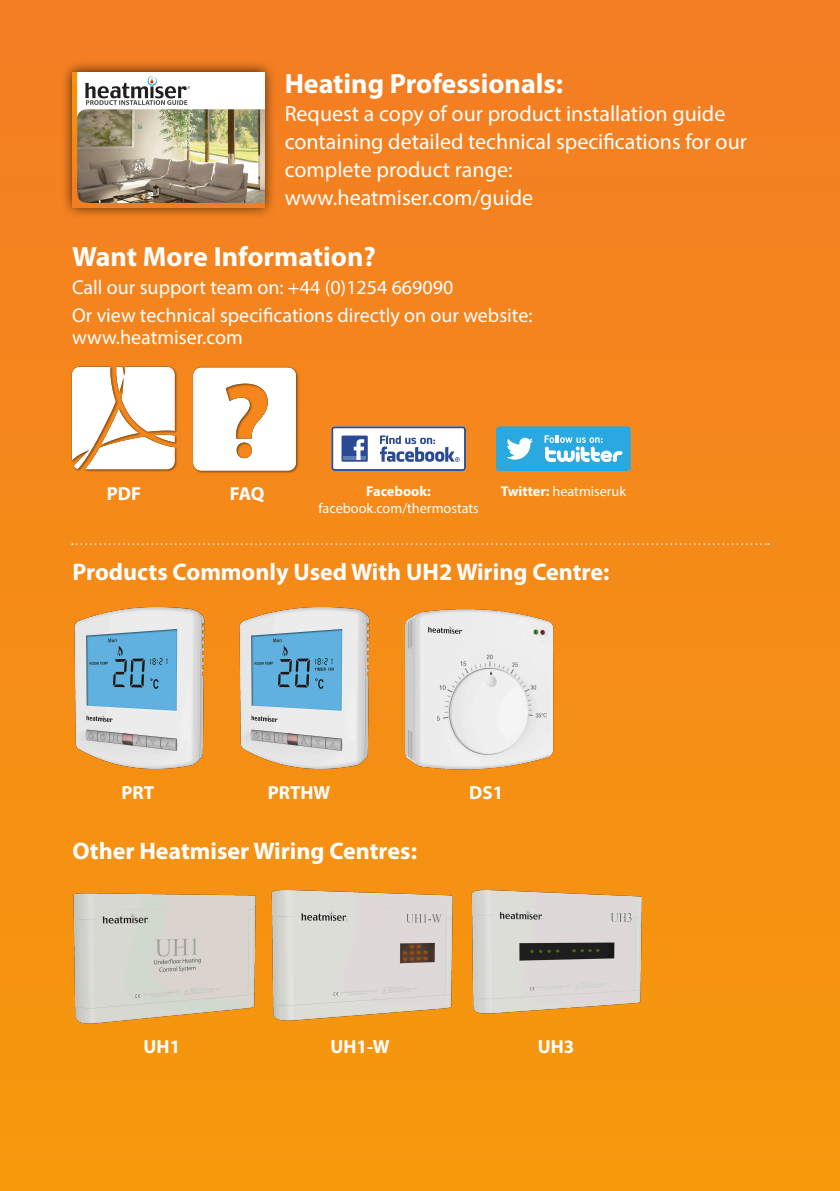
<style>
.page{position:relative;width:840px;height:1191px;background:#fff}
.page>*{position:absolute;margin:0;border:0;box-sizing:border-box;transform-origin:0 0}
.t1{font:700 28px "Myriad Pro";color:#fff}
.t2{font:700 24px "Myriad Pro";color:#fff}
.t3{font:22px "Myriad Pro";color:#fff}
.t4{font:20px/22px "Myriad Pro";color:#fff}
.t5{font:700 19px "Myriad Pro";color:#fff}
.t6{font:14.2px "Myriad Pro";color:#fff}
.t7{font:700 14.2px "Myriad Pro";color:#fff}
.s1{font-weight:700}
</style>
<div class="page">
<div style="left:0;top:0;width:839px;height:1191px;background:linear-gradient(to bottom,#f47d24,#f69a0b)"></div>
<img style="left:66px;top:361px;width:115px;height:115px">
<img style="left:188px;top:365px;width:113px;height:111px">
<div style="left:60px;top:60px;width:216px;height:159px;background:#000;opacity:.75"></div>
<img style="left:72px;top:72px;width:192px;height:135px">
<svg style="left:495px;top:426px;width:135px;height:45px;background:#55b7e2"></svg>
<svg style="left:331px;top:426px;width:134px;height:45px"></svg>
<svg style="left:72px;top:543px;width:696px;height:2px"></svg>
<img style="left:41px;top:596px;width:166px;height:190px">
<img style="left:207px;top:596px;width:185px;height:190px">
<img style="left:392px;top:596px;width:190px;height:190px">
<img style="left:266px;top:850px;width:190px;height:190px">
<img style="left:462px;top:850px;width:190px;height:190px">
<img style="left:68px;top:850px;width:190px;height:190px">
<p class="t1" style="left:284px;top:65px;width:280px">Heating Professionals:</p>
<p class="t3" style="left:284px;top:100px;width:442px">Request a copy of our product installation guide</p>
<p class="t3" style="left:284px;top:128px;width:463px">containing detailed technical specifications for our</p>
<p class="t3" style="left:284px;top:156px;width:229px">complete product range:</p>
<p class="t3" style="left:284px;top:184px;width:250px">www.heatmiser.com/guide</p>
<p class="t1" style="left:72px;top:238px;width:305px">Want More Information?</p>
<p class="t4" style="left:72px;top:276px;width:382px">Call our support team on: +44 (0)1254 669090</p>
<p class="t4" style="left:72px;top:304px;width:462px">Or view technical specifications directly on our website: www.heatmiser.com</p>
<p class="t5" style="left:107px;top:481px;width:36px">PDF</p>
<p class="t5" style="left:230px;top:481px;width:36px">FAQ</p>
<p class="t7" style="left:366px;top:482px;width:66px">Facebook:</p>
<p class="t6" style="left:500px;top:482px;width:127px"><span class="s1">Twitter:</span> heatmiseruk</p>
<p class="t6" style="left:318px;top:499px;width:162px">facebook.com/thermostats</p>
<p class="t2" style="left:72px;top:556px;width:538px">Products Commonly Used With UH2 Wiring Centre:</p>
<p class="t5" style="left:121px;top:779px;width:34px">PRT</p>
<p class="t5" style="left:268px;top:779px;width:64px">PRTHW</p>
<p class="t5" style="left:469px;top:779px;width:35px">DS1</p>
<p class="t2" style="left:72px;top:835px;width:346px">Other Heatmiser Wiring Centres:</p>
<p class="t5" style="left:143px;top:1034px;width:38px">UH1</p>
<p class="t5" style="left:330px;top:1034px;width:61px">UH1-W</p>
<p class="t5" style="left:537px;top:1034px;width:38px">UH3</p>
</div>
